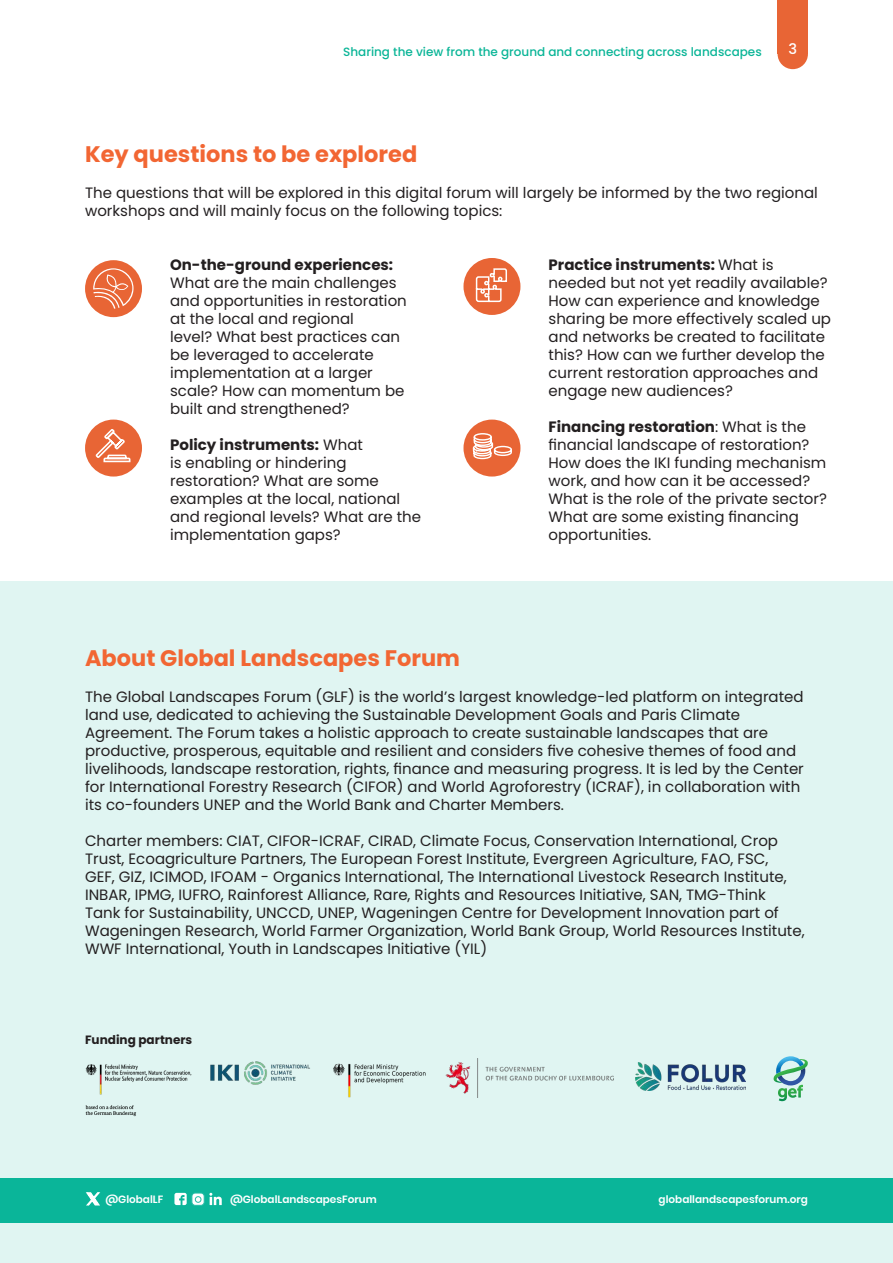
<style>
.page{position:relative;width:893px;height:1263px;background:#fff}
.page>*{position:absolute;margin:0;border:0;box-sizing:border-box;transform-origin:0 0}
.Concept_Note_Header_Intro{font:700 22.5px "Poppins";color:#f26633}
.Concept_Note_Body_Text{font:15px/18px "Poppins";color:#231f20}
.Concept_Note_Bullet_Text{font:15px/18px "Poppins";color:#231f20}
.t1{font:500 14.55px "Poppins";color:#fff}
.t2{font:500 12px "Poppins";color:#0ab597}
.t3{font:700 12px "Poppins";color:#231f20}
.t4{font:600 10.5px "Poppins";color:#fff}
.s1{font-weight:700}
</style>
<div class="page">
<div style="left:778px;top:0;width:30px;height:54px;background:#e86535"></div>
<div style="left:778px;top:39px;width:30px;height:30px;background:#e86535;border-radius:50%"></div>
<div style="left:0;top:582px;width:893px;height:681px;background:#e0f5f2"></div>
<img style="left:85px;top:1057px;width:233px;height:60px">
<svg style="left:773px;top:1056px;width:35px;height:45px;background:#95cbc2"></svg>
<img style="left:635px;top:1063px;width:111px;height:27px">
<img style="left:443px;top:1058px;width:173px;height:39px">
<div style="left:85px;top:260px;width:57px;height:57px;background:#e86535;border-radius:50%"></div>
<div style="left:85px;top:420px;width:57px;height:56px;background:#e86535;border-radius:50%"></div>
<div style="left:463px;top:258px;width:57px;height:57px;background:#e86535;border-radius:50%"></div>
<div style="left:463px;top:420px;width:57px;height:56px;background:#e86535;border-radius:50%"></div>
<svg style="left:93px;top:268px;width:41px;height:41px"></svg>
<svg style="left:174px;top:1192px;width:48px;height:14px"></svg>
<svg style="left:94px;top:427px;width:37px;height:36px"></svg>
<svg style="left:472px;top:433px;width:40px;height:27px"></svg>
<svg style="left:475px;top:268px;width:32px;height:35px"></svg>
<svg style="left:84px;top:1191px;width:18px;height:16px"></svg>
<img style="left:333px;top:1061px;width:93px;height:39px">
<p class="t2" style="left:343px;top:45px;width:420px">Sharing the view from the ground and connecting across landscapes</p>
<p class="t1" style="left:788px;top:40px;width:10px">3</p>
<p class="Concept_Note_Header_Intro" style="left:85px;top:141px;width:334px">Key questions to be explored</p>
<p class="Concept_Note_Body_Text" style="left:85px;top:184px;width:734px">The questions that will be explored in this digital forum will largely be informed by the two regional workshops and will mainly focus on the following topics:</p>
<p class="Concept_Note_Bullet_Text" style="left:170px;top:256px;width:238px"><span class="s1">On-the-ground experiences:<br></span>What are the main challenges and opportunities in restoration at the local and regional<br>level? What best practices can be leveraged to accelerate implementation at a larger scale? How can momentum be built and strengthened?</p>
<p class="Concept_Note_Bullet_Text" style="left:170px;top:436px;width:252px"><span class="s1">Policy instruments:</span> What<br>is enabling or hindering restoration? What are some examples at the local, national and regional levels? What are the implementation gaps?</p>
<p class="Concept_Note_Bullet_Text" style="left:549px;top:256px;width:284px"><span class="s1">Practice instruments:</span> What is needed but not yet readily available?<br>How can experience and knowledge sharing be more effectively scaled up and networks be created to facilitate this? How can we further develop the current restoration approaches and engage new audiences?</p>
<p class="Concept_Note_Bullet_Text" style="left:549px;top:418px;width:280px"><span class="s1">Financing restoration</span>: What is the financial landscape of restoration?<br>How does the IKI funding mechanism work, and how can it be accessed?<br>What is the role of the private sector?<br>What are some existing financing opportunities.</p>
<p class="Concept_Note_Header_Intro" style="left:85px;top:645px;width:376px">About Global Landscapes Forum</p>
<p class="Concept_Note_Body_Text" style="left:85px;top:688px;width:720px">The Global Landscapes Forum (GLF) is the world’s largest knowledge-led platform on integrated land use, dedicated to achieving the Sustainable Development Goals and Paris Climate Agreement. The Forum takes a holistic approach to create sustainable landscapes that are productive, prosperous, equitable and resilient and considers five cohesive themes of food and livelihoods, landscape restoration, rights, finance and measuring progress. It is led by the Center for International Forestry Research (CIFOR) and World Agroforestry (ICRAF), in collaboration with its co-founders UNEP and the World Bank and Charter Members.</p>
<p class="Concept_Note_Body_Text" style="left:85px;top:832px;width:721px">Charter members: CIAT, CIFOR-ICRAF, CIRAD, Climate Focus, Conservation International, Crop Trust, Ecoagriculture Partners, The European Forest Institute, Evergreen Agriculture, FAO, FSC,<br>GEF, GIZ, ICIMOD, IFOAM - Organics International, The International Livestock Research Institute, INBAR, IPMG, IUFRO, Rainforest Alliance, Rare, Rights and Resources Initiative, SAN, TMG-Think Tank for Sustainability, UNCCD, UNEP, Wageningen Centre for Development Innovation part of Wageningen Research, World Farmer Organization, World Bank Group, World Resources Institute, WWF International, Youth in Landscapes Initiative (YIL)</p>
<p class="t3" style="left:85px;top:1033px;width:109px">Funding partners</p>
<p class="t4" style="left:105px;top:1194px;width:59px">@GlobalLF</p>
<p class="t4" style="left:230px;top:1194px;width:148px">@GlobalLandscapesForum</p>
<p class="t4" style="left:659px;top:1193px;width:151px">globallandscapesforum.org</p>
</div>
